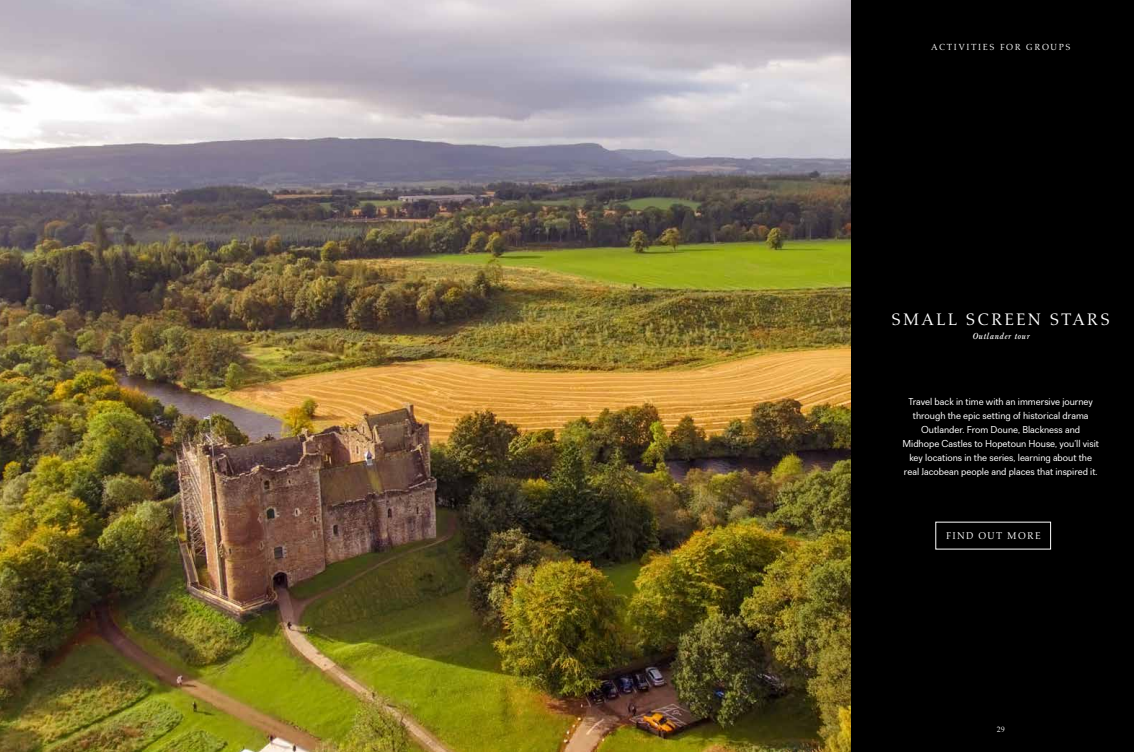
<style>
.page{position:relative;width:1134px;height:752px;background:#fff}
.page>*{position:absolute;margin:0;border:0;box-sizing:border-box;transform-origin:0 0}
.t1{font:17px "Aldus LT Std";letter-spacing:.13em;color:#fff}
.t2{font:10px/14px "Recta";color:#fff;text-align:center}
.t3{font:10px "Aldus LT Std";letter-spacing:.13em;color:#fff}
.t4{font:9px "Aldus LT Std";letter-spacing:.18em;color:#fff}
.t5{font:italic 9px "Baskervald ADF Std";letter-spacing:.04em;color:#fff}
.t6{font:8px "Aldus LT Std";color:#fff}
</style>
<div class="page">
<div style="left:850px;top:0;width:284px;height:751px;background:#000"></div>
<img style="left:0;top:0;width:850px;height:751px">
<p class="t4" style="left:931px;top:42px;width:141px">ACTIVITIES FOR GROUPS</p>
<h1 class="t1" style="left:892px;top:309px;width:220px">SMALL SCREEN STARS</h1>
<p class="t5" style="left:972px;top:330px;width:58px">Outlander tour</p>
<p class="t2" style="left:902px;top:394px;width:198px">Travel back in time with an immersive journey through the epic setting of historical drama Outlander. From Doune, Blackness and Midhope Castles to Hopetoun House, you’ll visit key locations in the series, learning about the real Jacobean people and places that inspired it.</p>
<p class="t3" style="left:946px;top:530px;width:96px">FIND OUT MORE</p>
<p class="t6" style="left:997px;top:724px;width:9px">29</p>
</div>
